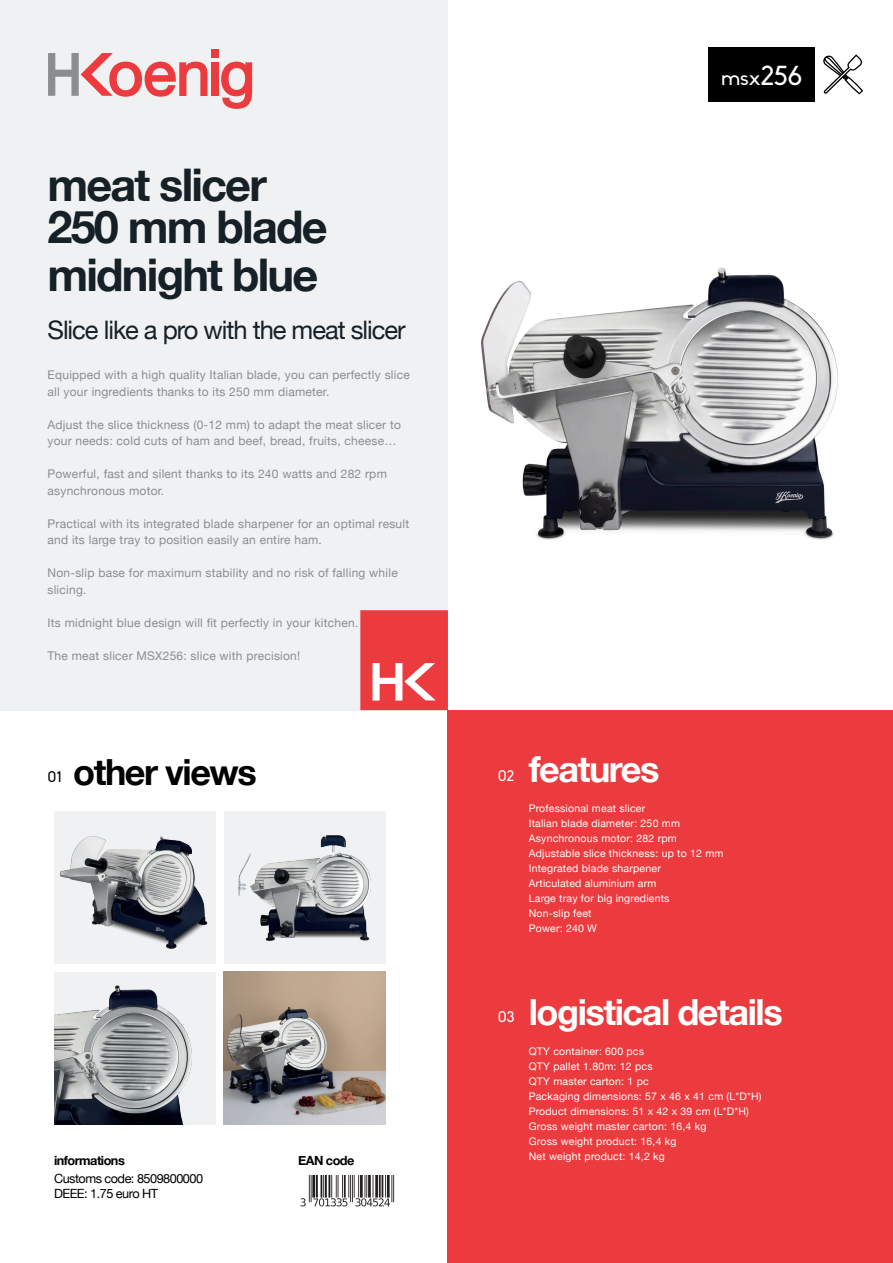
<style>
.page{position:relative;width:893px;height:1263px;background:#fff}
.page>*{position:absolute;margin:0;border:0;box-sizing:border-box;transform-origin:0 0}
.t1{font:700 45px "Helvetica Neue";letter-spacing:-.04em;color:#162027}
.t2{font:700 36px "Helvetica Neue";letter-spacing:-.04em;color:#fff}
.t3{font:700 36px "Helvetica Neue";letter-spacing:-.04em;color:#000}
.t4{font:25.5px "Helvetica Neue";letter-spacing:-.04em;color:#162027}
.t5{font:21px "Biko";color:#fff}
.t6{font:15px "Biko";color:#fff}
.t7{font:15px "Biko";color:#000}
.t8{font:12.75px/18px "Helvetica Neue";letter-spacing:-.04em;color:#000}
.t9{font:700 12.75px "Helvetica Neue";letter-spacing:-.04em;color:#000}
.t10{font:12px/16.5px "Helvetica Neue";letter-spacing:.02em;color:#8b8d8f}
.t11{font:10.5px "Helvetica Neue";letter-spacing:.02em;color:#fff}
.s1{font-size:27px}
.s2{font-weight:700}
</style>
<div class="page">
<div style="left:0;top:0;width:448px;height:710px;background:#f0f1f2"></div>
<div style="left:448px;top:710px;width:445px;height:553px;background:#ec3b3e"></div>
<div style="left:211px;top:49px;width:7px;height:8px;background:#ec3b3e"></div>
<div style="left:211px;top:62px;width:7px;height:34px;background:#ec3b3e"></div>
<svg style="left:48px;top:53px;width:159px;height:44px"></svg>
<svg style="left:221px;top:62px;width:31px;height:47px"></svg>
<svg style="left:360px;top:610px;width:88px;height:100px;background:#ee5355"></svg>
<svg style="left:823px;top:55px;width:40px;height:39px"></svg>
<div style="left:708px;top:48px;width:107px;height:54px;background:#000"></div>
<img style="left:224px;top:811px;width:162px;height:152px">
<img style="left:54px;top:811px;width:162px;height:152px">
<img style="left:54px;top:972px;width:162px;height:152px">
<img style="left:224px;top:972px;width:162px;height:152px">
<img style="left:481px;top:267px;width:357px;height:273px">
<img style="left:300px;top:1175px;width:95px;height:31px">
<p class="t1" style="left:48px;top:150px;width:221px">meat slicer</p>
<p class="t1" style="left:48px;top:192px;width:282px">250 mm blade</p>
<p class="t1" style="left:48px;top:240px;width:272px">midnight blue</p>
<p class="t4" style="left:48px;top:311px;width:360px">Slice like a pro with the meat slicer</p>
<p class="t10" style="left:48px;top:368px;width:364px">Equipped with a high quality Italian blade, you can perfectly slice all your ingredients thanks to its 250 mm diameter.</p>
<p class="t10" style="left:48px;top:417px;width:355px">Adjust the slice thickness (0-12 mm) to adapt the meat slicer to your needs: cold cuts of ham and beef, bread, fruits, cheese…</p>
<p class="t10" style="left:48px;top:467px;width:341px">Powerful, fast and silent thanks to its 240 watts and 282 rpm asynchronous motor.</p>
<p class="t10" style="left:48px;top:516px;width:363px">Practical with its integrated blade sharpener for an optimal result and its large tray to position easily an entire ham.</p>
<p class="t10" style="left:48px;top:566px;width:352px">Non-slip base for maximum stability and no risk of falling while slicing.</p>
<p class="t10" style="left:48px;top:615px;width:312px">Its midnight blue design will fit perfectly in your kitchen.</p>
<p class="t10" style="left:48px;top:648px;width:254px">The meat slicer MSX256: slice with precision!</p>
<p class="t5" style="left:721px;top:66px;width:82px">msx<span class="s1">256</span></p>
<p class="t3" style="left:73px;top:743px;width:185px">other views</p>
<p class="t7" style="left:48px;top:769px;width:16px">01</p>
<p class="t6" style="left:498px;top:768px;width:18px">02</p>
<p class="t2" style="left:529px;top:741px;width:132px">features</p>
<p class="t11" style="left:529px;top:800px;width:118px">Professional meat slicer</p>
<p class="t11" style="left:529px;top:815px;width:153px">Italian blade diameter: 250 mm</p>
<p class="t11" style="left:529px;top:830px;width:150px">Asynchronous motor: 282 rpm</p>
<p class="t11" style="left:529px;top:845px;width:196px">Adjustable slice thickness: up to 12 mm</p>
<p class="t11" style="left:529px;top:860px;width:134px">Integrated blade sharpener</p>
<p class="t11" style="left:529px;top:875px;width:129px">Articulated aluminium arm</p>
<p class="t11" style="left:529px;top:890px;width:142px">Large tray for big ingredients</p>
<p class="t11" style="left:529px;top:905px;width:64px">Non-slip feet</p>
<p class="t11" style="left:529px;top:920px;width:70px">Power: 240 W</p>
<p class="t8" style="left:54px;top:1152px;width:151px"><span class="s2">informations<br></span>Customs code: 8509800000</p>
<p class="t8" style="left:54px;top:1185px;width:106px">DEEE: 1.75 euro HT</p>
<p class="t9" style="left:298px;top:1150px;width:58px">EAN code</p>
<p class="t6" style="left:498px;top:1009px;width:18px">03</p>
<p class="t2" style="left:529px;top:983px;width:255px">logistical details</p>
<p class="t11" style="left:529px;top:1043px;width:117px">QTY container: 600 pcs</p>
<p class="t11" style="left:529px;top:1058px;width:125px">QTY pallet 1.80m: 12 pcs</p>
<p class="t11" style="left:529px;top:1073px;width:121px">QTY master carton: 1 pc</p>
<p class="t11" style="left:529px;top:1088px;width:234px">Packaging dimensions: 57 x 46 x 41 cm (L*D*H)</p>
<p class="t11" style="left:529px;top:1103px;width:222px">Product dimensions: 51 x 42 x 39 cm (L*D*H)</p>
<p class="t11" style="left:529px;top:1118px;width:179px">Gross weight master carton: 16,4 kg</p>
<p class="t11" style="left:529px;top:1133px;width:149px">Gross weight product: 16,4 kg</p>
<p class="t11" style="left:529px;top:1148px;width:138px">Net weight product: 14,2 kg</p>
</div>
